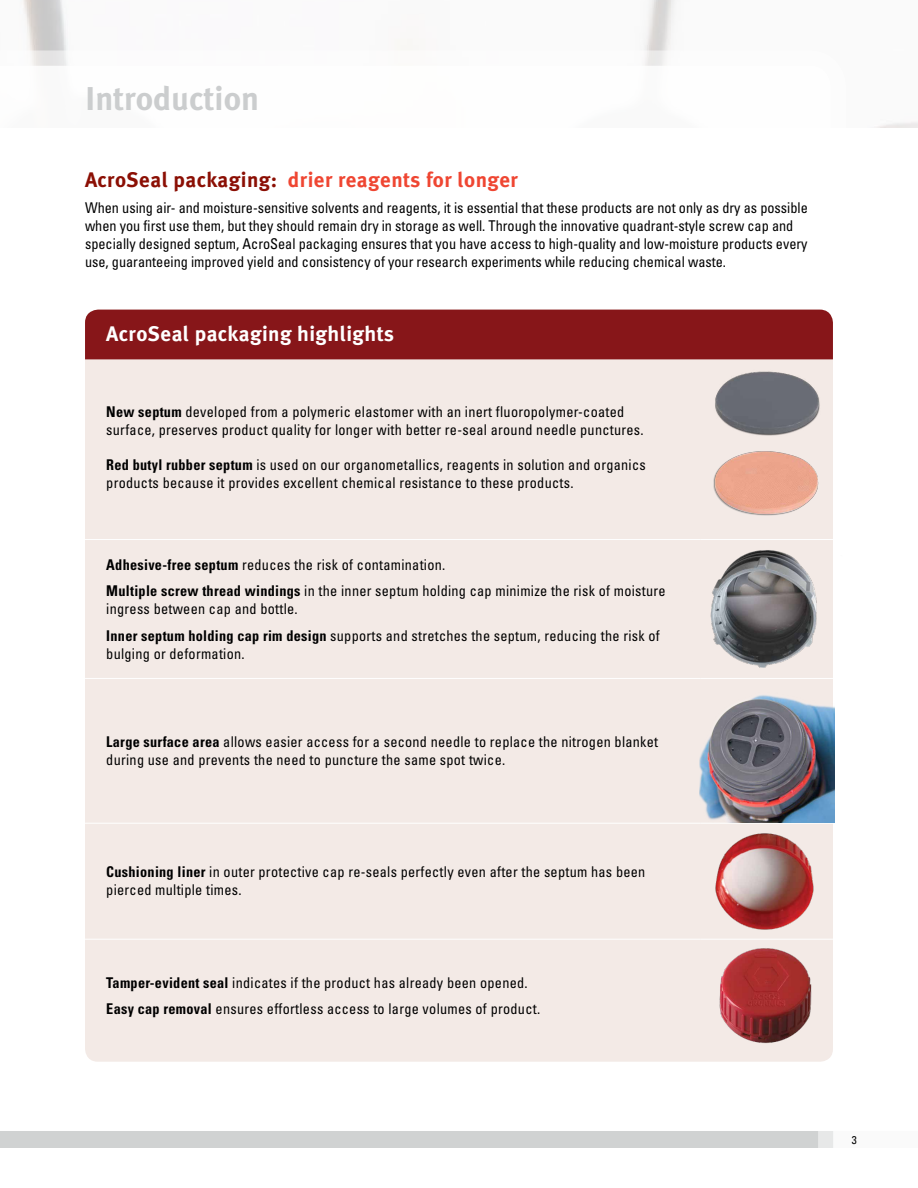
<style>
.page{position:relative;width:918px;height:1188px;background:#fff}
.page>*{position:absolute;margin:0;border:0;box-sizing:border-box;transform-origin:0 0}
.t1{font:700 33px "Meta Plus";color:#cbcdce}
.t2{font:700 21px "Meta Plus";letter-spacing:.02em;color:#ef4632}
.t3{font:700 21px "Meta Plus";letter-spacing:.02em;color:#fff}
.t4{font:condensed 14.85px/18px "Univers LT Std";letter-spacing:.02em;color:#000;scale:.96 1}
.t5{font:condensed 14.85px/18px "Univers LT Std";color:#000;scale:.96 1}
.t6{font:condensed 11.25px "Univers LT Std";color:#000}
.s1{color:#8b0f04}
.s2{font-weight:700}
</style>
<div class="page">
<div style="left:0;top:1131px;width:833px;height:17px;background:#d0d2d2"></div>
<svg style="left:30px;top:50px;width:638px;height:16px"></svg>
<div style="left:85px;top:310px;width:748px;height:752px;background:#f3eae6;border-radius:13px"></div>
<div style="left:85px;top:310px;width:748px;height:49px;background:#871619"></div>
<hr style="left:85px;top:539px;width:615px;height:1px;background:#fff">
<hr style="left:700px;top:539px;width:133px;height:1px;background:#fff">
<hr style="left:85px;top:678px;width:615px;height:1px;background:#fff">
<hr style="left:700px;top:678px;width:133px;height:1px;background:#fff">
<hr style="left:85px;top:823px;width:615px;height:1px;background:#fff">
<hr style="left:700px;top:823px;width:133px;height:1px;background:#fff">
<hr style="left:85px;top:939px;width:615px;height:1px;background:#fff">
<hr style="left:700px;top:939px;width:133px;height:1px;background:#fff">
<img style="left:715px;top:371px;width:105px;height:65px">
<img style="left:710px;top:550px;width:107px;height:118px">
<img style="left:699px;top:695px;width:135px;height:128px">
<img style="left:715px;top:833px;width:99px;height:97px">
<img style="left:719px;top:948px;width:93px;height:95px">
<img style="left:713px;top:451px;width:106px;height:65px">
<h1 class="t1" style="left:85px;top:79px;width:175px">Introduction</h1>
<h2 class="t2" style="left:85px;top:167px;width:434px"><span class="s1">AcroSeal packaging:</span> drier reagents for longer</h2>
<p class="t5" style="left:85px;top:199px;width:754px">When using air- and moisture-sensitive solvents and reagents, it is essential that these products are not only as dry as possible when you first use them, but they should remain dry in storage as well. Through the innovative quadrant-style screw cap and specially designed septum, AcroSeal packaging ensures that you have access to high-quality and low-moisture products every use, guaranteeing improved yield and consistency of your research experiments while reducing chemical waste.</p>
<h2 class="t3" style="left:106px;top:322px;width:289px">AcroSeal packaging highlights</h2>
<p class="t4" style="left:106px;top:403px;width:561px"><span class="s2">New septum</span> developed from a polymeric elastomer with an inert fluoropolymer-coated surface, preserves product quality for longer with better re-seal around needle punctures.</p>
<p class="t4" style="left:106px;top:456px;width:564px"><span class="s2">Red butyl rubber septum</span> is used on our organometallics, reagents in solution and organics products because it provides excellent chemical resistance to these products.</p>
<p class="t4" style="left:106px;top:551px;width:584px;line-height:26.5px"><span class="s2">Adhesive-free septum</span> reduces the risk of contamination.<br><span class="s2">Multiple screw thread windings</span> in the inner septum holding cap minimize the risk of moisture</p>
<p class="t4" style="left:106px;top:595px;width:578px;line-height:26.5px">ingress between cap and bottle.<br><span class="s2">Inner septum holding cap rim design</span> supports and stretches the septum, reducing the risk of</p>
<p class="t4" style="left:106px;top:644px;width:146px">bulging or deformation.</p>
<p class="t4" style="left:106px;top:733px;width:576px"><span class="s2">Large surface area</span> allows easier access for a second needle to replace the nitrogen blanket during use and prevents the need to puncture the same spot twice.</p>
<p class="t4" style="left:106px;top:863px;width:563px"><span class="s2">Cushioning liner</span> in outer protective cap re-seals perfectly even after the septum has been pierced multiple times.</p>
<p class="t4" style="left:106px;top:969px;width:453px;line-height:26.5px"><span class="s2">Tamper-evident seal</span> indicates if the product has already been opened.<br><span class="s2">Easy cap removal</span> ensures effortless access to large volumes of product.</p>
<p class="t6" style="left:852px;top:1133px;width:6px">3</p>
</div>
